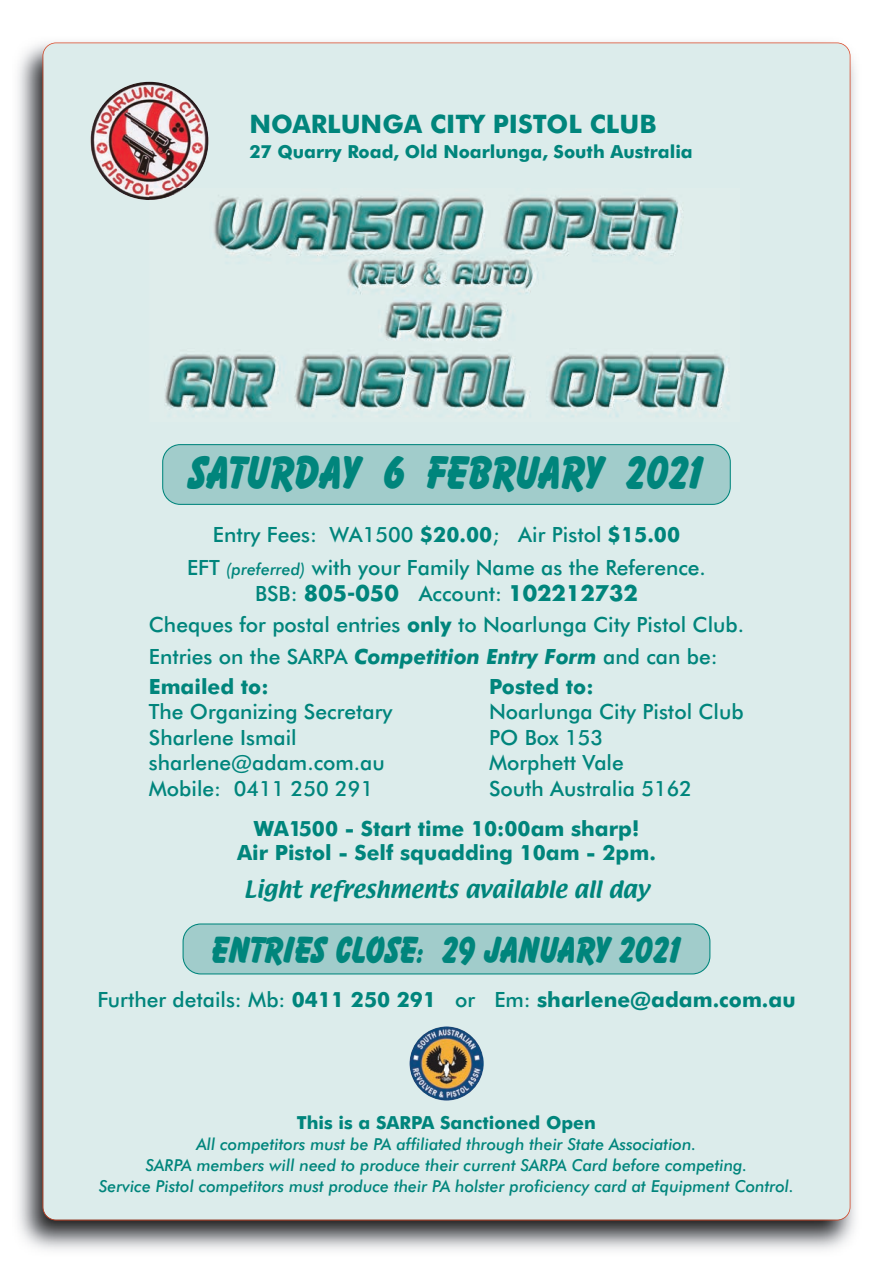
<style>
.page{position:relative;width:893px;height:1263px;background:#fff}
.page>*{position:absolute;margin:0;border:0;box-sizing:border-box;transform-origin:0 0}
.t1{font:700 49.5px "Balloon D Extr";color:#00857c;scale:.91 1}
.t2{font:700 39.6px "Balloon D Extr";color:#00857c;scale:.91 1}
.t3{font:700 25.5px "Futura BT";color:#00857c}
.t4{font:500 21px/30.8px "Futura BT";color:#00857c;text-align:center}
.t5{font:700 21px/24px "Futura BT";color:#00857c;text-align:center}
.t6{font:21px "Textile";color:#00857c}
.t7{font:700 21px "Futura";color:#00857c}
.t8{font:700 18px "Futura BT";color:#00857c}
.t9{font:italic 500 16.5px/21px "Futura BT";color:#00857c;text-align:center}
.s1{font-weight:700}
.s2{font-style:italic;font-size:16.5px}
.s3{font-family:"Futura BT";font-weight:500}
.s4{font-weight:700;font-style:italic}
.s5{font-weight:500}
</style>
<div class="page">
<img style="left:18px;top:42px;width:838px;height:1208px">
<div style="left:43px;top:43px;width:807px;height:1177px;background:#dceceb;border-radius:13px"></div>
<img style="left:410px;top:1026px;width:73px;height:74px;border-radius:50%">
<svg style="left:162px;top:444px;width:569px;height:61px;background:#9bc9c8"></svg>
<svg style="left:183px;top:923px;width:527px;height:51px;background:#9ccac8"></svg>
<img style="left:90px;top:82px;width:119px;height:118px;border-radius:50%">
<img style="left:165px;top:197px;width:564px;height:220px">
<img style="left:149px;top:188px;width:36px;height:12px">
<p class="t3" style="left:249px;top:114px;width:409px">NOARLUNGA CITY PISTOL CLUB</p>
<p class="t8" style="left:249px;top:145px;width:445px">27 Quarry Road, Old Noarlunga, South Australia</p>
<h1 class="t1" style="left:189px;top:443px;width:567px">SATURDAY 6 FEBRUARY 2021</h1>
<p class="t4" style="left:187px;top:520px;width:520px;line-height:33px">Entry Fees: WA1500 <span class="s1">$20.00</span>; Air Pistol <span class="s1">$15.00<br></span>EFT <span class="s2">(preferred)</span> with your Family Name as the Reference.</p>
<p class="t7" style="left:255px;top:583px;width:384px"><span class="s3">BSB:</span> 805-050 <span class="s3">Account:</span> 102212732</p>
<p class="t4" style="left:149px;top:611px;width:597px;text-align:left">Cheques for postal entries <span class="s1">only</span> to Noarlunga City Pistol Club.<br>Entries on the SARPA <span class="s4">Competition Entry Form</span> and can be:<br><span class="s1">Emailed to:</span></p>
<p class="t5" style="left:489px;top:676px;width:106px">Posted to:</p>
<p class="t4" style="left:149px;top:698px;width:245px">The Organizing Secretary</p>
<p class="t4" style="left:489px;top:698px;width:256px">Noarlunga City Pistol Club</p>
<p class="t4" style="left:149px;top:723px;width:149px">Sharlene Ismail</p>
<p class="t4" style="left:489px;top:723px;width:116px">PO Box 153</p>
<p class="t4" style="left:149px;top:749px;width:237px">sharlene@adam.com.au</p>
<p class="t4" style="left:489px;top:749px;width:136px">Morphett Vale</p>
<p class="t4" style="left:149px;top:774px;width:226px">Mobile: 0411 250 291</p>
<p class="t4" style="left:489px;top:774px;width:205px">South Australia 5162</p>
<p class="t5" style="left:237px;top:819px;width:420px">WA1500 - Start time 10:00am sharp!<br>Air Pistol - Self squadding 10am - 2pm.</p>
<p class="t6" style="left:244px;top:877px;width:407px">Light refreshments available all day</p>
<h2 class="t2" style="left:212px;top:926px;width:517px">ENTRIES CLOSE: 29 JANUARY 2021</h2>
<p class="t5" style="left:97px;top:990px;width:700px"><span class="s5">Further details: Mb:</span> 0411 250 291 <span class="s5">or Em:</span> sharlene@adam.com.au</p>
<p class="t8" style="left:297px;top:1115px;width:301px">This is a SARPA Sanctioned Open</p>
<p class="t9" style="left:99px;top:1133px;width:696px">All competitors must be PA affiliated through their State Association.<br>SARPA members will need to produce their current SARPA Card before competing.<br>Service Pistol competitors must produce their PA holster proficiency card at Equipment Control.</p>
</div>
